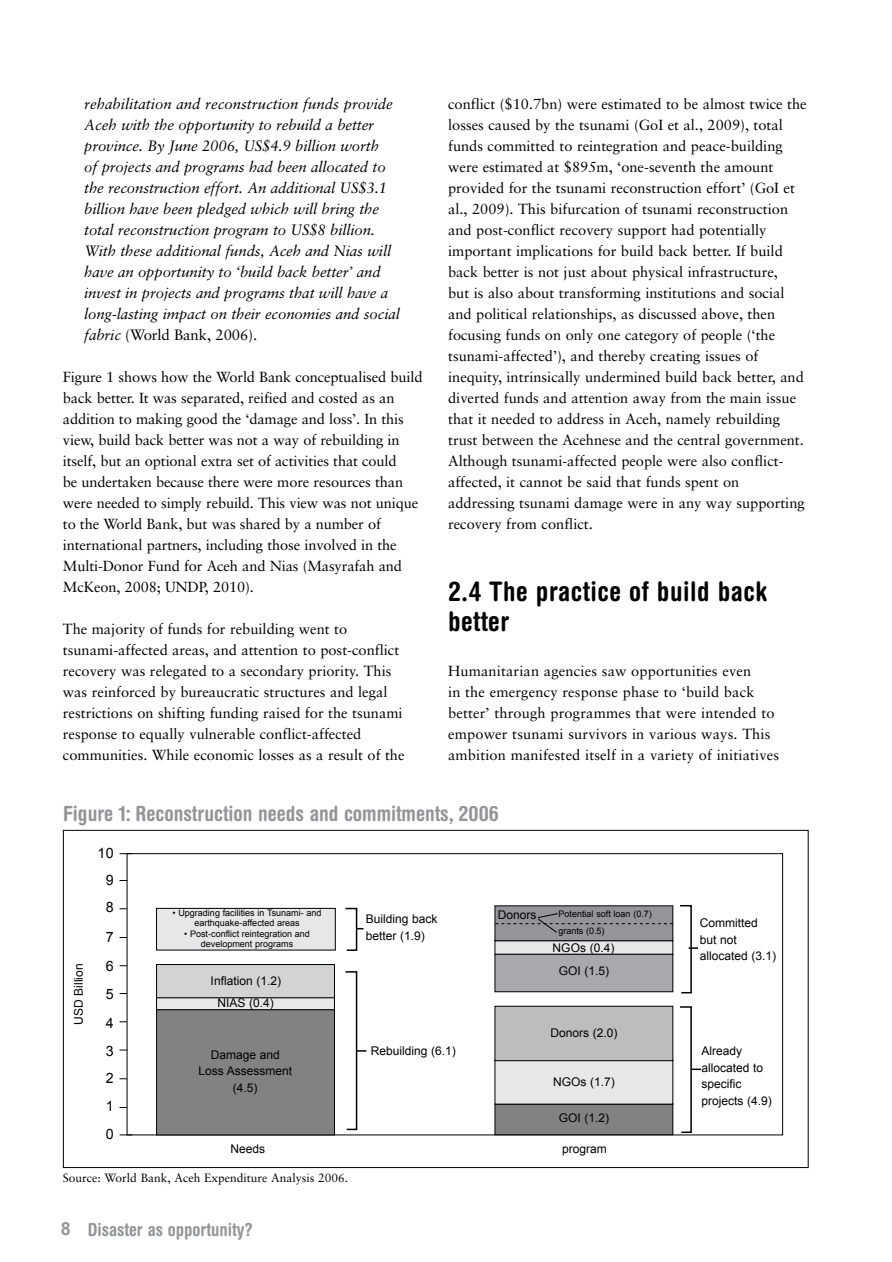
<style>
.page{position:relative;width:892px;height:1262px;background:#fff}
.page>*{position:absolute;margin:0;border:0;box-sizing:border-box;transform-origin:0 0}
.t1{font:700 condensed 27px/30px "Helvetica Rounded";letter-spacing:.02em;color:#000}
.t2{font:700 condensed 21px "Helvetica Rounded";color:#939598}
.t3{font:700 condensed 18px "Helvetica Rounded";color:#939598}
.t4{font:italic 15px/21px "Sabon";letter-spacing:-.01em;color:#000}
.t5{font:14.7px/21px "Sabon";color:#000}
.t6{font:14.25px/28px "Arial";color:#000;text-align:center}
.t7{font:12px/16.5px "Arial";color:#000}
.t8{font:12px "Sabon";color:#000}
.t9{font:9px/10.5px "Arial";color:#000;text-align:center}
.s1{font-style:normal}
</style>
<div class="page">
<svg style="left:119px;top:853px;width:13px;height:1px"></svg>
<svg style="left:119px;top:1134px;width:13px;height:1px"></svg>
<div style="left:156px;top:1009px;width:178px;height:125px;background:#808284"></div>
<div style="left:156px;top:1008px;width:179px;height:126px;border:1px solid #000"></div>
<div style="left:494px;top:1103px;width:178px;height:31px;background:#808284"></div>
<div style="left:494px;top:1103px;width:179px;height:31px;border:1px solid #000"></div>
<div style="left:494px;top:1059px;width:178px;height:44px;background:#e6e7e8"></div>
<div style="left:494px;top:1059px;width:179px;height:45px;border:1px solid #000"></div>
<div style="left:494px;top:940px;width:178px;height:14px;background:#e6e7e8"></div>
<div style="left:494px;top:940px;width:179px;height:14px;border:1px solid #000"></div>
<div style="left:156px;top:908px;width:179px;height:41px;background:#e6e7e8"></div>
<div style="left:156px;top:907px;width:179px;height:43px;border:1px solid #000"></div>
<div style="left:156px;top:997px;width:178px;height:12px;background:#e6e7e8"></div>
<div style="left:156px;top:996px;width:179px;height:13px;border:1px solid #000"></div>
<div style="left:156px;top:964px;width:178px;height:33px;background:#d1d3d4"></div>
<div style="left:156px;top:963px;width:179px;height:34px;border:1px solid #000"></div>
<div style="left:494px;top:1005px;width:178px;height:55px;background:#bcbdbf"></div>
<div style="left:494px;top:1005px;width:179px;height:55px;border:1px solid #000"></div>
<div style="left:494px;top:954px;width:178px;height:37px;background:#a7a9ac"></div>
<div style="left:494px;top:953px;width:179px;height:38px;border:1px solid #000"></div>
<div style="left:494px;top:905px;width:178px;height:35px;background:#939598"></div>
<svg style="left:345px;top:971px;width:21px;height:159px"></svg>
<svg style="left:345px;top:907px;width:18px;height:44px"></svg>
<svg style="left:680px;top:1006px;width:20px;height:127px"></svg>
<svg style="left:680px;top:905px;width:17px;height:88px"></svg>
<svg style="left:495px;top:912px;width:177px;height:21px"></svg>
<p class="t4" style="left:84px;top:93px;width:317px">rehabilitation and reconstruction funds provide Aceh with the opportunity to rebuild a better province. By June 2006, US$4.9 billion worth<br>of projects and programs had been allocated to the reconstruction effort. An additional US$3.1 billion have been pledged which will bring the total reconstruction program to US$8 billion.<br>With these additional funds, Aceh and Nias will have an opportunity to ‘build back better’ and invest in projects and programs that will have a long-lasting impact on their economies and social fabric <span class="s1">(World Bank, 2006).</span></p>
<p class="t5" style="left:63px;top:366px;width:361px">Figure 1 shows how the World Bank conceptualised build back better. It was separated, reified and costed as an addition to making good the ‘damage and loss’. In this view, build back better was not a way of rebuilding in itself, but an optional extra set of activities that could<br>be undertaken because there were more resources than were needed to simply rebuild. This view was not unique to the World Bank, but was shared by a number of international partners, including those involved in the Multi-Donor Fund for Aceh and Nias (Masyrafah and McKeon, 2008; UNDP, 2010).</p>
<p class="t5" style="left:63px;top:618px;width:343px">The majority of funds for rebuilding went to tsunami-affected areas, and attention to post-conflict recovery was relegated to a secondary priority. This was reinforced by bureaucratic structures and legal restrictions on shifting funding raised for the tsunami response to equally vulnerable conflict-affected communities. While economic losses as a result of the</p>
<p class="t5" style="left:448px;top:93px;width:360px">conflict ($10.7bn) were estimated to be almost twice the losses caused by the tsunami (GoI et al., 2009), total funds committed to reintegration and peace-building were estimated at $895m, ‘one-seventh the amount provided for the tsunami reconstruction effort’ (GoI et al., 2009). This bifurcation of tsunami reconstruction and post-conflict recovery support had potentially important implications for build back better. If build back better is not just about physical infrastructure,<br>but is also about transforming institutions and social and political relationships, as discussed above, then focusing funds on only one category of people (‘the tsunami-affected’), and thereby creating issues of inequity, intrinsically undermined build back better, and diverted funds and attention away from the main issue that it needed to address in Aceh, namely rebuilding trust between the Acehnese and the central government.<br>Although tsunami-affected people were also conflict&shy;affected, it cannot be said that funds spent on addressing tsunami damage were in any way supporting recovery from conflict.</p>
<h1 class="t1" style="left:448px;top:576px;width:321px">2.4 The practice of build back better</h1>
<p class="t5" style="left:448px;top:660px;width:332px">Humanitarian agencies saw opportunities even<br>in the emergency response phase to ‘build back better’ through programmes that were intended to empower tsunami survivors in various ways. This ambition manifested itself in a variety of initiatives</p>
<h2 class="t2" style="left:63px;top:800px;width:437px">Figure 1: Reconstruction needs and commitments, 2006</h2>
<p class="t6" style="left:97px;top:838px;width:18px;line-height:27.3px">10<br>9<br>8</p>
<p class="t6" style="left:106px;top:923px;width:9px;text-align:justify">7<br>6<br>5<br>4<br>3<br>2<br>1<br>0</p>
<p class="t9" style="left:172px;top:907px;width:150px">• Upgrading facilities in Tsunami- and earthquake-affected areas</p>
<p class="t9" style="left:184px;top:928px;width:127px">• Post-conflict reintegration and development programs</p>
<p class="t7" style="left:497px;top:906px;width:40px">Donors</p>
<p class="t9" style="left:558px;top:905px;width:95px;line-height:16.5px;text-align:left">Potential soft loan (0.7) grants (0.5)</p>
<p class="t7" style="left:365px;top:910px;width:73px">Building back better (1.9)</p>
<p class="t7" style="left:552px;top:939px;width:63px">NGOs (0.4)</p>
<p class="t7" style="left:70px;top:1024px;width:63px;rotate:-90deg">USD Billion</p>
<p class="t7" style="left:558px;top:962px;width:52px">GOI (1.5)</p>
<p class="t7" style="left:210px;top:970px;width:72px;line-height:21.8px;text-align:center">Inflation (1.2)<br>NIAS (0.4)</p>
<p class="t7" style="left:550px;top:1024px;width:69px">Donors (2.0)</p>
<p class="t7" style="left:553px;top:1073px;width:63px">NGOs (1.7)</p>
<p class="t7" style="left:558px;top:1109px;width:52px">GOI (1.2)</p>
<p class="t7" style="left:370px;top:1042px;width:87px">Rebuilding (6.1)</p>
<p class="t7" style="left:198px;top:1046px;width:95px;text-align:center">Damage and<br>Loss Assessment (4.5)</p>
<p class="t7" style="left:230px;top:1140px;width:36px">Needs</p>
<p class="t7" style="left:562px;top:1140px;width:46px">program</p>
<p class="t8" style="left:63px;top:1170px;width:287px">Source: World Bank, Aceh Expenditure Analysis 2006.</p>
<p class="t3" style="left:88px;top:1218px;width:167px">Disaster as opportunity?</p>
<p class="t7" style="left:699px;top:914px;width:78px">Committed but not allocated (3.1)</p>
<p class="t7" style="left:701px;top:1042px;width:72px">Already allocated to specific projects (4.9)</p>
</div>
